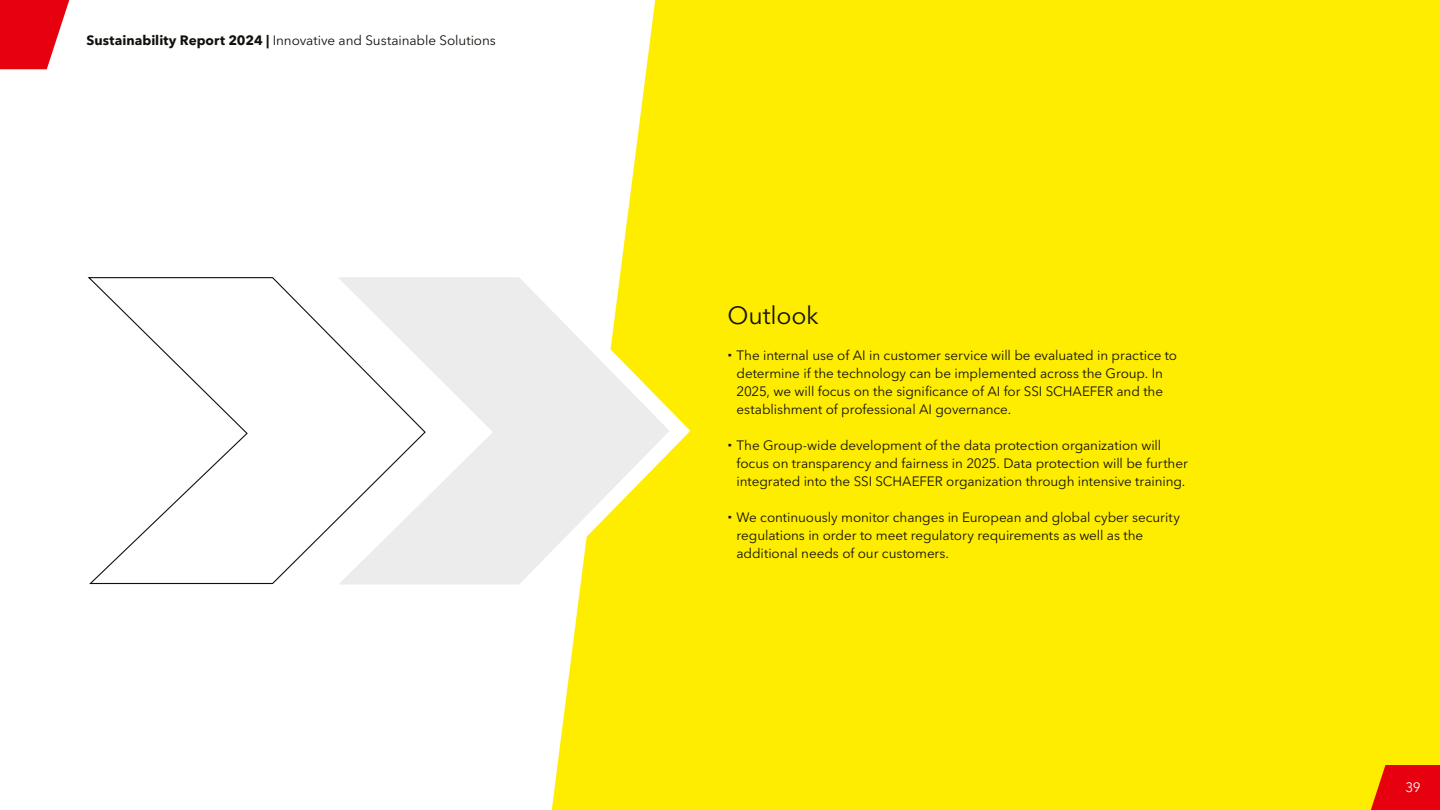
<style>
.page{position:relative;width:1440px;height:810px;background:#fff}
.page>*{position:absolute;margin:0;border:0;box-sizing:border-box;transform-origin:0 0}
.t1{font:24.75px "Avenir Next W1 G";letter-spacing:-.005em;color:#12120d}
.t2{font:13.5px/18px "Avenir Next W1 G";letter-spacing:-.005em;color:#12120d}
.t3{font:13.5px "Avenir Next W1 G";color:#fff}
.s1{font-weight:700}
</style>
<div class="page">
<svg style="left:0;top:0;width:69px;height:69px"></svg>
<div style="left:552px;top:0;width:888px;height:810px;background:#ffed00"></div>
<svg style="left:1371px;top:765px;width:69px;height:45px;background:#e9180c"></svg>
<svg style="left:427px;top:249px;width:274px;height:364px"></svg>
<svg style="left:87px;top:277px;width:340px;height:308px"></svg>
<p class="t2" style="left:87px;top:31px;width:411px"><span class="s1">Sustainability Report 2024 |</span> Innovative and Sustainable Solutions</p>
<h1 class="t1" style="left:727px;top:301px;width:93px">Outlook</h1>
<p class="t2" style="left:737px;top:346px;width:442px">The internal use of AI in customer service will be evaluated in practice to determine if the technology can be implemented across the Group. In 2025, we will focus on the significance of AI for SSI SCHAEFER and the establishment of professional AI governance.</p>
<p class="t2" style="left:737px;top:436px;width:453px">The Group-wide development of the data protection organization will focus on transparency and fairness in 2025. Data protection will be further integrated into the SSI SCHAEFER organization through intensive training.</p>
<p class="t2" style="left:737px;top:508px;width:445px">We continuously monitor changes in European and global cyber security regulations in order to meet regulatory requirements as well as the additional needs of our customers.</p>
<p class="t3" style="left:1405px;top:779px;width:17px">39</p>
</div>
